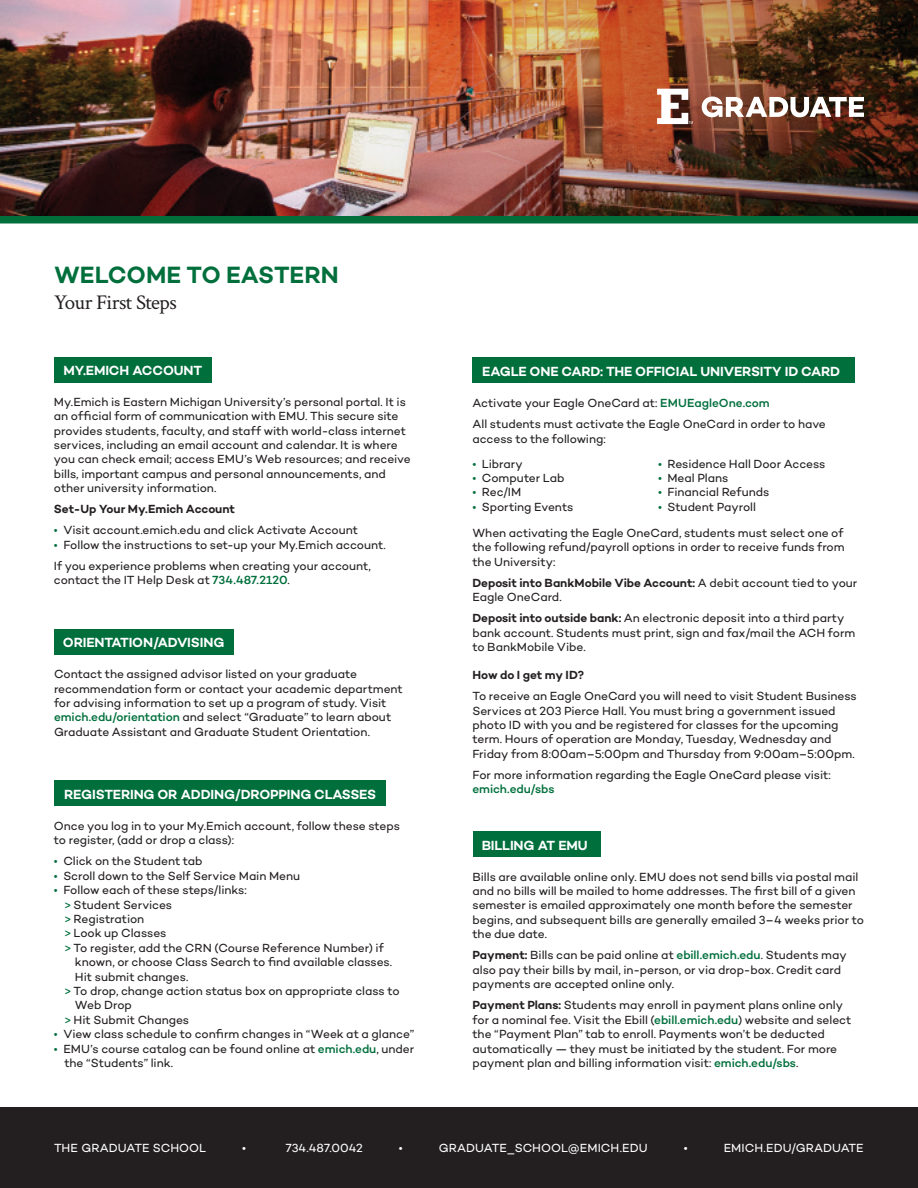
<style>
.page{position:relative;width:918px;height:1188px;background:#fff}
.page>*{position:absolute;margin:0;border:0;box-sizing:border-box;transform-origin:0 0}
.t1{font:600 24px "Campton";letter-spacing:-.01em;color:#006f3c}
.t2{font:21px "Crimson Text";letter-spacing:-.03em;color:#231f20}
.t3{font:600 13.5px "Campton";letter-spacing:-.01em;color:#fff}
.body{font:12px/14.4px "Campton";letter-spacing:-.005em;color:#231f20}
.body-2{font:12px "Campton";color:#fff}
.body-3{font:600 12px "Campton";letter-spacing:-.005em;color:#231f20}
.s1{color:#006f3c}
.s2{font-weight:500;color:#006f3c}
.s3{font-weight:600}
</style>
<div class="page">
<div style="left:54px;top:358px;width:158px;height:25px;background:#006f3c"></div>
<div style="left:54px;top:629px;width:179px;height:26px;background:#006f3c"></div>
<div style="left:473px;top:831px;width:127px;height:26px;background:#006f3c"></div>
<div style="left:54px;top:780px;width:332px;height:26px;background:#006f3c"></div>
<div style="left:472px;top:358px;width:383px;height:25px;background:#006f3c"></div>
<img style="left:0;top:0;width:270px;height:216px">
<img style="left:270px;top:0;width:648px;height:216px">
<svg style="left:702px;top:97px;width:162px;height:20px"></svg>
<svg style="left:657px;top:89px;width:36px;height:35px"></svg>
<div style="left:0;top:216px;width:918px;height:8px;background:#006f3c"></div>
<div style="left:0;top:1107px;width:918px;height:81px;background:#231f20"></div>
<p class="t1" style="left:54px;top:259px;width:286px">WELCOME TO EASTERN</p>
<p class="t2" style="left:54px;top:288px;width:124px">Your First Steps</p>
<p class="t3" style="left:63px;top:362px;width:140px">MY.EMICH ACCOUNT</p>
<p class="body" style="left:54px;top:394px;width:358px">My.Emich is Eastern Michigan University’s personal portal. It is an official form of communication with EMU. This secure site provides students, faculty, and staff with world-class internet services, including an email account and calendar. It is where you can check email; access EMU’s Web resources; and receive bills, important campus and personal announcements, and other university information.</p>
<p class="body-3" style="left:54px;top:502px;width:183px">Set-Up Your My.Emich Account</p>
<p class="body" style="left:54px;top:523px;width:306px"><span class="s1">•</span> Visit account.emich.edu and click Activate Account</p>
<p class="body" style="left:54px;top:537px;width:333px"><span class="s1">•</span> Follow the instructions to set-up your My.Emich account.</p>
<p class="body" style="left:54px;top:558px;width:319px">If you experience problems when creating your account, contact the IT Help Desk at <span class="s2">734.487.2120</span>.</p>
<p class="t3" style="left:63px;top:634px;width:163px">ORIENTATION/ADVISING</p>
<p class="body" style="left:54px;top:667px;width:350px">Contact the assigned advisor listed on your graduate recommendation form or contact your academic department for advising information to set up a program of study. Visit <span class="s2">emich.edu/orientation</span> and select “Graduate” to learn about Graduate Assistant and Graduate Student Orientation.</p>
<p class="t3" style="left:64px;top:786px;width:314px">REGISTERING OR ADDING/DROPPING CLASSES</p>
<p class="body" style="left:54px;top:818px;width:348px">Once you log in to your My.Emich account, follow these steps to register, (add or drop a class):</p>
<p class="body" style="left:54px;top:854px;width:150px"><span class="s1">•</span> Click on the Student tab</p>
<p class="body" style="left:54px;top:868px;width:248px"><span class="s1">•</span> Scroll down to the Self Service Main Menu</p>
<p class="body" style="left:64px;top:883px;width:184px;text-indent:-10px"><span class="s1">•</span> Follow each of these steps/links: <span class="s1">&gt;</span> Student Services</p>
<p class="body" style="left:64px;top:911px;width:81px"><span class="s1">&gt;</span> Registration</p>
<p class="body" style="left:64px;top:926px;width:103px"><span class="s1">&gt;</span> Look up Classes</p>
<p class="body" style="left:75px;top:940px;width:319px;text-indent:-10px"><span class="s1">&gt;</span> To register, add the CRN (Course Reference Number) if known, or choose Class Search to find available classes.<br>Hit submit changes.</p>
<p class="body" style="left:75px;top:983px;width:326px;text-indent:-10px"><span class="s1">&gt;</span> To drop, change action status box on appropriate class to<br>Web Drop</p>
<p class="body" style="left:64px;top:1012px;width:126px"><span class="s1">&gt;</span> Hit Submit Changes</p>
<p class="body" style="left:54px;top:1027px;width:362px"><span class="s1">•</span> View class schedule to confirm changes in “Week at a glance”</p>
<p class="body" style="left:64px;top:1041px;width:351px;text-indent:-10px"><span class="s1">•</span> EMU’s course catalog can be found online at <span class="s2">emich.edu</span>, under the “Students” link.</p>
<p class="t3" style="left:482px;top:363px;width:359px">EAGLE ONE CARD: THE OFFICIAL UNIVERSITY ID CARD</p>
<p class="body" style="left:473px;top:396px;width:299px">Activate your Eagle OneCard at: <span class="s2">EMUEagleOne.com</span></p>
<p class="body" style="left:473px;top:417px;width:355px">All students must activate the Eagle OneCard in order to have access to the following:</p>
<p class="body" style="left:472px;top:456px;width:52px"><span class="s1">•</span> Library</p>
<p class="body" style="left:472px;top:470px;width:93px"><span class="s1">•</span> Computer Lab</p>
<p class="body" style="left:472px;top:485px;width:50px"><span class="s1">•</span> Rec/IM</p>
<p class="body" style="left:472px;top:499px;width:102px"><span class="s1">•</span> Sporting Events</p>
<p class="body" style="left:658px;top:456px;width:169px"><span class="s1">•</span> Residence Hall Door Access</p>
<p class="body" style="left:658px;top:470px;width:72px"><span class="s1">•</span> Meal Plans</p>
<p class="body" style="left:658px;top:485px;width:113px"><span class="s1">•</span> Financial Refunds</p>
<p class="body" style="left:658px;top:499px;width:99px"><span class="s1">•</span> Student Payroll</p>
<p class="body" style="left:472px;top:525px;width:374px;text-align:justify">When activating the Eagle OneCard, students must select one of the following refund/payroll options in order to receive funds from the University:</p>
<p class="body" style="left:472px;top:575px;width:386px"><span class="s3">Deposit into BankMobile Vibe Account:</span> A debit account tied to your<br>Eagle OneCard.</p>
<p class="body" style="left:472px;top:611px;width:384px"><span class="s3">Deposit into outside bank:</span> An electronic deposit into a third party bank account. Students must print, sign and fax/mail the ACH form to BankMobile Vibe.</p>
<p class="body-3" style="left:472px;top:667px;width:113px">How do I get my ID?</p>
<p class="body" style="left:472px;top:689px;width:386px">To receive an Eagle OneCard you will need to visit Student Business Services at 203 Pierce Hall. You must bring a government issued photo ID with you and be registered for classes for the upcoming term. Hours of operation are Monday, Tuesday, Wednesday and Friday from 8:00am–5:00pm and Thursday from 9:00am–5:00pm.</p>
<p class="body" style="left:472px;top:767px;width:360px">For more information regarding the Eagle OneCard please visit: <span class="s2">emich.edu/sbs</span></p>
<p class="t3" style="left:482px;top:836px;width:108px">BILLING AT EMU</p>
<p class="body" style="left:473px;top:869px;width:393px">Bills are available online only. EMU does not send bills via postal mail and no bills will be mailed to home addresses. The first bill of a given semester is emailed approximately one month before the semester begins, and subsequent bills are generally emailed 3–4 weeks prior to the due date.</p>
<p class="body" style="left:473px;top:948px;width:376px"><span class="s3">Payment:</span> Bills can be paid online at <span class="s2">ebill.emich.edu</span>. Students may also pay their bills by mail, in-person, or via drop-box. Credit card payments are accepted online only.</p>
<p class="body" style="left:473px;top:998px;width:380px"><span class="s3">Payment Plans:</span> Students may enroll in payment plans online only for a nominal fee. Visit the Ebill (<span class="s2">ebill.emich.edu</span>) website and select the “Payment Plan” tab to enroll. Payments won’t be deducted automatically — they must be initiated by the student. For more payment plan and billing information visit: <span class="s2">emich.edu/sbs</span>.</p>
<p class="body-2" style="left:54px;top:1141px;width:154px">THE GRADUATE SCHOOL</p>
<p class="body-2" style="left:242px;top:1141px;width:5px">•</p>
<p class="body-2" style="left:286px;top:1141px;width:79px">734.487.0042</p>
<p class="body-2" style="left:399px;top:1141px;width:5px">•</p>
<p class="body-2" style="left:439px;top:1141px;width:210px">GRADUATE_SCHOOL@EMICH.EDU</p>
<p class="body-2" style="left:684px;top:1141px;width:5px">•</p>
<p class="body-2" style="left:724px;top:1141px;width:142px">EMICH.EDU/GRADUATE</p>
</div>
